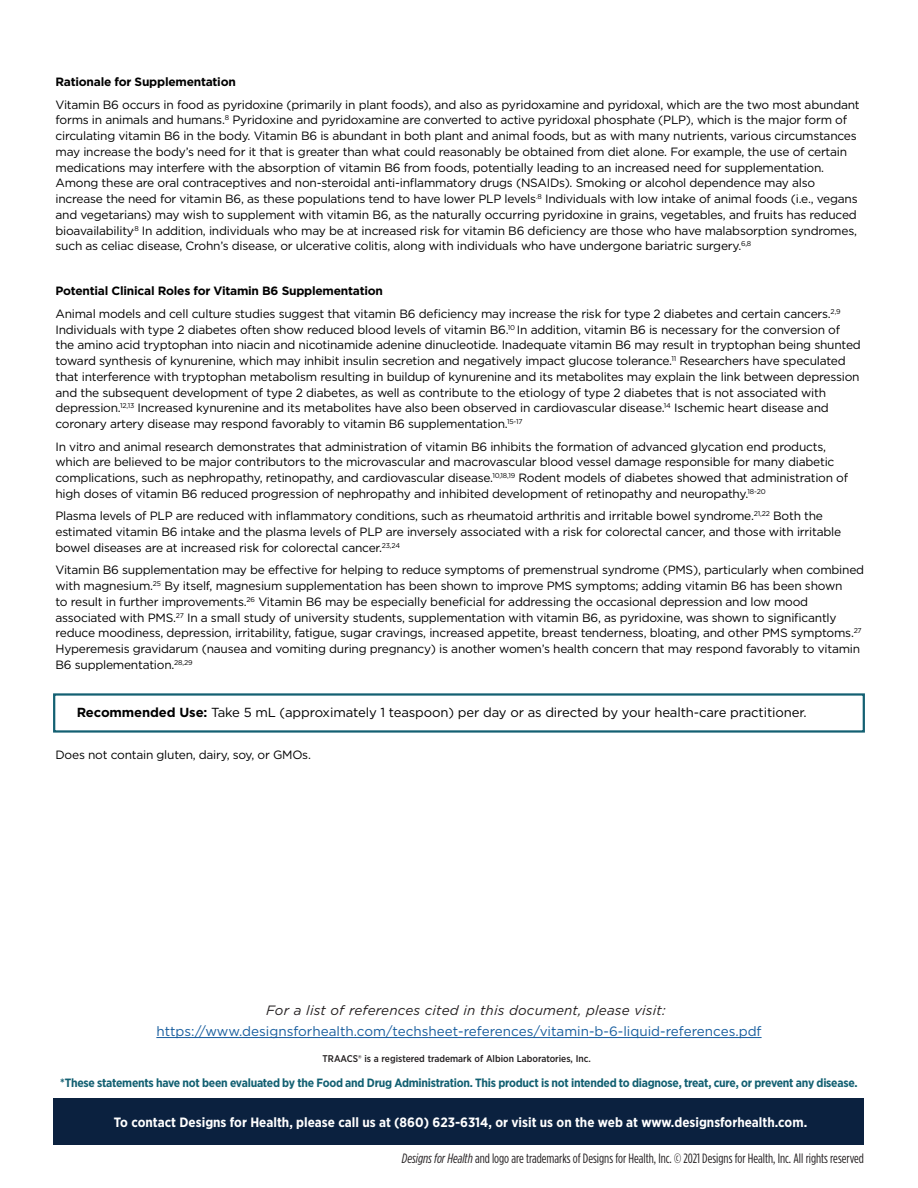
<style>
.page{position:relative;width:918px;height:1188px;background:#fff}
.page>*{position:absolute;margin:0;border:0;box-sizing:border-box;transform-origin:0 0}
.t1{font:13.5px "Gotham Condensed";color:#231f20}
.t2{font:700 13.5px "Gotham Narrow";color:#fff}
.t3{font:13.5px "Gotham";color:#175d9e}
.t4{font:italic 13.5px "Gotham";letter-spacing:.01em;color:#231f20}
.Body_A{font:13.2px "Gotham";letter-spacing:-.01em;color:#000}
.Body_A-2{font:12px/15.8px "Gotham";letter-spacing:-.02em;color:#000}
.t5{font:700 12px "Gotham Narrow";letter-spacing:-.02em;color:#136072}
.Body_A-3{font:700 12px "Gotham";letter-spacing:-.02em;color:#000}
.t6{font:500 9.75px "Gotham Narrow";color:#231f20}
.s1{font-weight:700}
.s2{font-style:italic}
</style>
<div class="page">
<div style="left:53px;top:693px;width:812px;height:40px;border:2px solid #136072"></div>
<div style="left:54px;top:1098px;width:810px;height:47px;background:#0b213f"></div>
<hr style="left:156px;top:1037px;width:606px;height:1px;background:#175d9e">
<p class="Body_A-3" style="left:56px;top:74px;width:182px">Rationale for Supplementation</p>
<p class="Body_A-2" style="left:56px;top:96px;width:806px">Vitamin B6 occurs in food as pyridoxine (primarily in plant foods), and also as pyridoxamine and pyridoxal, which are the two most abundant forms in animals and humans.<sup>8</sup> Pyridoxine and pyridoxamine are converted to active pyridoxal phosphate (PLP), which is the major form of circulating vitamin B6 in the body. Vitamin B6 is abundant in both plant and animal foods, but as with many nutrients, various circumstances may increase the body’s need for it that is greater than what could reasonably be obtained from diet alone. For example, the use of certain medications may interfere with the absorption of vitamin B6 from foods, potentially leading to an increased need for supplementation.<br>Among these are oral contraceptives and non-steroidal anti-inflammatory drugs (NSAIDs). Smoking or alcohol dependence may also increase the need for vitamin B6, as these populations tend to have lower PLP levels<sup>.8</sup> Individuals with low intake of animal foods (i.e., vegans and vegetarians) may wish to supplement with vitamin B6, as the naturally occurring pyridoxine in grains, vegetables, and fruits has reduced bioavailability<sup>.8</sup> In addition, individuals who may be at increased risk for vitamin B6 deficiency are those who have malabsorption syndromes, such as celiac disease, Crohn’s disease, or ulcerative colitis, along with individuals who have undergone bariatric surgery.<sup>6,8</sup></p>
<p class="Body_A-3" style="left:56px;top:283px;width:329px">Potential Clinical Roles for Vitamin B6 Supplementation</p>
<p class="Body_A-2" style="left:56px;top:305px;width:807px">Animal models and cell culture studies suggest that vitamin B6 deficiency may increase the risk for type 2 diabetes and certain cancers.<sup>2,9<br></sup>Individuals with type 2 diabetes often show reduced blood levels of vitamin B6.<sup>10</sup> In addition, vitamin B6 is necessary for the conversion of the amino acid tryptophan into niacin and nicotinamide adenine dinucleotide. Inadequate vitamin B6 may result in tryptophan being shunted toward synthesis of kynurenine, which may inhibit insulin secretion and negatively impact glucose tolerance.<sup>11</sup> Researchers have speculated that interference with tryptophan metabolism resulting in buildup of kynurenine and its metabolites may explain the link between depression and the subsequent development of type 2 diabetes, as well as contribute to the etiology of type 2 diabetes that is not associated with depression.<sup>12,13</sup> Increased kynurenine and its metabolites have also been observed in cardiovascular disease.<sup>14</sup> Ischemic heart disease and coronary artery disease may respond favorably to vitamin B6 supplementation.<sup>15-17</sup></p>
<p class="Body_A-2" style="left:56px;top:438px;width:794px">In vitro and animal research demonstrates that administration of vitamin B6 inhibits the formation of advanced glycation end products, which are believed to be major contributors to the microvascular and macrovascular blood vessel damage responsible for many diabetic complications, such as nephropathy, retinopathy, and cardiovascular disease.<sup>10,18,19</sup> Rodent models of diabetes showed that administration of high doses of vitamin B6 reduced progression of nephropathy and inhibited development of retinopathy and neuropathy.<sup>18-20</sup></p>
<p class="Body_A-2" style="left:56px;top:508px;width:787px">Plasma levels of PLP are reduced with inflammatory conditions, such as rheumatoid arthritis and irritable bowel syndrome.<sup>21,22</sup> Both the estimated vitamin B6 intake and the plasma levels of PLP are inversely associated with a risk for colorectal cancer, and those with irritable bowel diseases are at increased risk for colorectal cancer.<sup>23,24</sup></p>
<p class="Body_A-2" style="left:56px;top:562px;width:810px">Vitamin B6 supplementation may be effective for helping to reduce symptoms of premenstrual syndrome (PMS), particularly when combined with magnesium.<sup>25</sup> By itself, magnesium supplementation has been shown to improve PMS symptoms; adding vitamin B6 has been shown<br>to result in further improvements.<sup>26</sup> Vitamin B6 may be especially beneficial for addressing the occasional depression and low mood associated with PMS.<sup>27</sup> In a small study of university students, supplementation with vitamin B6, as pyridoxine, was shown to significantly reduce moodiness, depression, irritability, fatigue, sugar cravings, increased appetite, breast tenderness, bloating, and other PMS symptoms.<sup>27<br></sup>Hyperemesis gravidarum (nausea and vomiting during pregnancy) is another women’s health concern that may respond favorably to vitamin B6 supplementation.<sup>28,29</sup></p>
<p class="Body_A" style="left:77px;top:704px;width:731px"><span class="s1">Recommended Use:</span> Take 5 mL (approximately 1 teaspoon) per day or as directed by your health-care practitioner.</p>
<p class="Body_A-2" style="left:56px;top:746px;width:257px">Does not contain gluten, dairy, soy, or GMOs.</p>
<p class="t4" style="left:266px;top:1002px;width:401px">For a list of references cited in this document, please visit:</p>
<p class="t3" style="left:156px;top:1023px;width:607px">https://www.designsforhealth.com/techsheet-references/vitamin-b-6-liquid-references.pdf</p>
<p class="t6" style="left:323px;top:1053px;width:270px">TRAACS® is a registered trademark of Albion Laboratories, Inc.</p>
<p class="t5" style="left:60px;top:1075px;width:799px">*These statements have not been evaluated by the Food and Drug Administration. This product is not intended to diagnose, treat, cure, or prevent any disease.</p>
<p class="t2" style="left:114px;top:1114px;width:695px">To contact Designs for Health, please call us at (860) 623-6314, or visit us on the web at www.designsforhealth.com.</p>
<p class="t1" style="left:402px;top:1151px;width:464px"><span class="s2">Designs for Health</span> and logo are trademarks of Designs for Health, Inc. © 2021 Designs for Health, Inc. All rights reserved</p>
</div>
